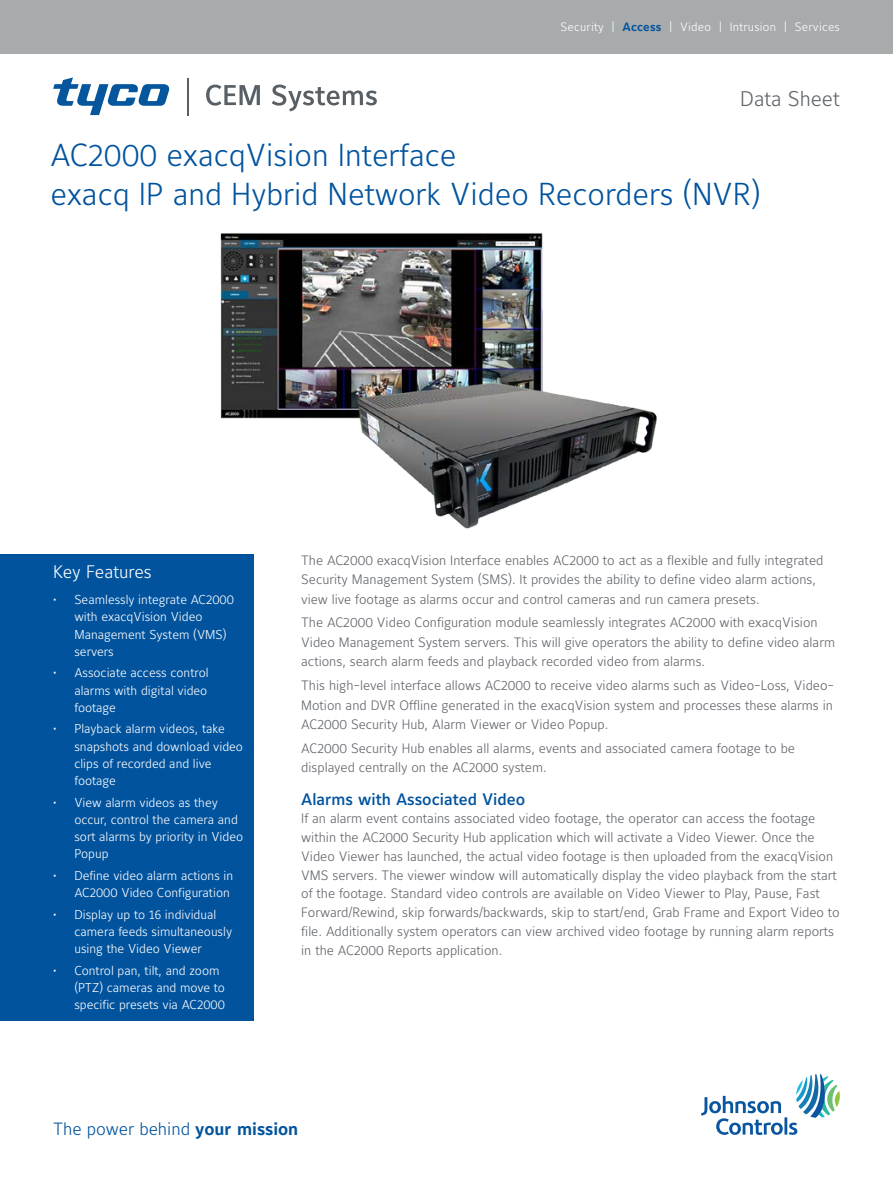
<style>
.page{position:relative;width:893px;height:1188px;background:#fff}
.page>*{position:absolute;margin:0;border:0;box-sizing:border-box;transform-origin:0 0}
.t1{font:300 31.5px/39px "Maurea Jci Lf ML";color:#01539e}
.t2{font:300 21px "Maurea Jci Lf ML";color:#5f6369}
.t3{font:300 18px "Maurea Jci Lf ML";color:#fff}
.t4{font:300 17.55px "Maurea Jci Lf ML";color:#01539e}
.t5{font:500 16.5px "Maurea Jci Lf ML";color:#01539e}
.t6{font:300 13.5px/19.5px "Maurea Jci Lf ML";color:#5f6369}
.t7{font:300 12.75px/17.2px "Maurea Jci Lf ML";color:#fff}
.t8{font:300 12px "Maurea Jci Lf ML";letter-spacing:.02em;color:#fff}
.s1{font-weight:700;color:#01539e}
.s2{font-weight:700}
</style>
<div class="page">
<div style="left:0;top:555px;width:254px;height:466px;background:#01539e"></div>
<div style="left:0;top:0;width:893px;height:53px;background:#a8abac"></div>
<svg style="left:701px;top:1074px;width:139px;height:61px"></svg>
<svg style="left:206px;top:85px;width:54px;height:21px"></svg>
<svg style="left:272px;top:85px;width:105px;height:26px"></svg>
<hr style="left:187px;top:78px;width:1px;height:37px;background:#585f65">
<svg style="left:53px;top:77px;width:117px;height:38px"></svg>
<img style="left:220px;top:233px;width:437px;height:296px">
<p class="t8" style="left:561px;top:19px;width:281px">Security | <span class="s1">Access</span> | Video | Intrusion | Services</p>
<h2 class="t2" style="left:740px;top:86px;width:101px">Data Sheet</h2>
<h1 class="t1" style="left:50px;top:135px;width:712px">AC2000 exacqVision Interface<br>exacq IP and Hybrid Network Video Recorders (NVR)</h1>
<h3 class="t3" style="left:53px;top:561px;width:100px">Key Features</h3>
<p class="t7" style="left:74px;top:591px;width:161px;text-indent:-21px">• Seamlessly integrate AC2000 with exacqVision Video<br>Management System (VMS) servers</p>
<p class="t7" style="left:74px;top:664px;width:136px;text-align:justify;text-indent:-21px">• Associate access control alarms with digital video footage</p>
<p class="t7" style="left:74px;top:720px;width:170px;text-indent:-21px">• Playback alarm videos, take snapshots and download video clips of recorded and live footage</p>
<p class="t7" style="left:74px;top:793px;width:170px;text-indent:-21px">• View alarm videos as they occur, control the camera and sort alarms by priority in Video<br>Popup</p>
<p class="t7" style="left:53px;top:867px;width:182px;text-align:right">• Define video alarm actions in<br>AC2000 Video Configuration</p>
<p class="t7" style="left:74px;top:905px;width:159px;text-indent:-21px">• Display up to 16 individual camera feeds simultaneously using the Video Viewer</p>
<p class="t7" style="left:74px;top:961px;width:152px;text-indent:-21px">• Control pan, tilt, and zoom (PTZ) cameras and move to specific presets via AC2000</p>
<p class="t6" style="left:301px;top:550px;width:524px">The AC2000 exacqVision Interface enables AC2000 to act as a flexible and fully integrated<br>Security Management System (SMS). It provides the ability to define video alarm actions, view live footage as alarms occur and control cameras and run camera presets.</p>
<p class="t6" style="left:301px;top:613px;width:535px">The AC2000 Video Configuration module seamlessly integrates AC2000 with exacqVision<br>Video Management System servers. This will give operators the ability to define video alarm actions, search alarm feeds and playback recorded video from alarms.</p>
<p class="t6" style="left:301px;top:675px;width:535px;text-align:justify">This high-level interface allows AC2000 to receive video alarms such as Video-Loss, Video-Motion and DVR Offline generated in the exacqVision system and processes these alarms in AC2000 Security Hub, Alarm Viewer or Video Popup.</p>
<p class="t6" style="left:301px;top:738px;width:495px">AC2000 Security Hub enables all alarms, events and associated camera footage to be displayed centrally on the AC2000 system.</p>
<p class="t5" style="left:301px;top:789px;width:226px">Alarms with Associated Video</p>
<p class="t6" style="left:301px;top:809px;width:540px;line-height:18.8px">If an alarm event contains associated video footage, the operator can access the footage within the AC2000 Security Hub application which will activate a Video Viewer. Once the Video Viewer has launched, the actual video footage is then uploaded from the exacqVision VMS servers. The viewer window will automatically display the video playback from the start of the footage. Standard video controls are available on Video Viewer to Play, Pause, Fast Forward/Rewind, skip forwards/backwards, skip to start/end, Grab Frame and Export Video to file. Additionally system operators can view archived video footage by running alarm reports in the AC2000 Reports application.</p>
<p class="t4" style="left:53px;top:1118px;width:247px">The power behind <span class="s2">your mission</span></p>
</div>
